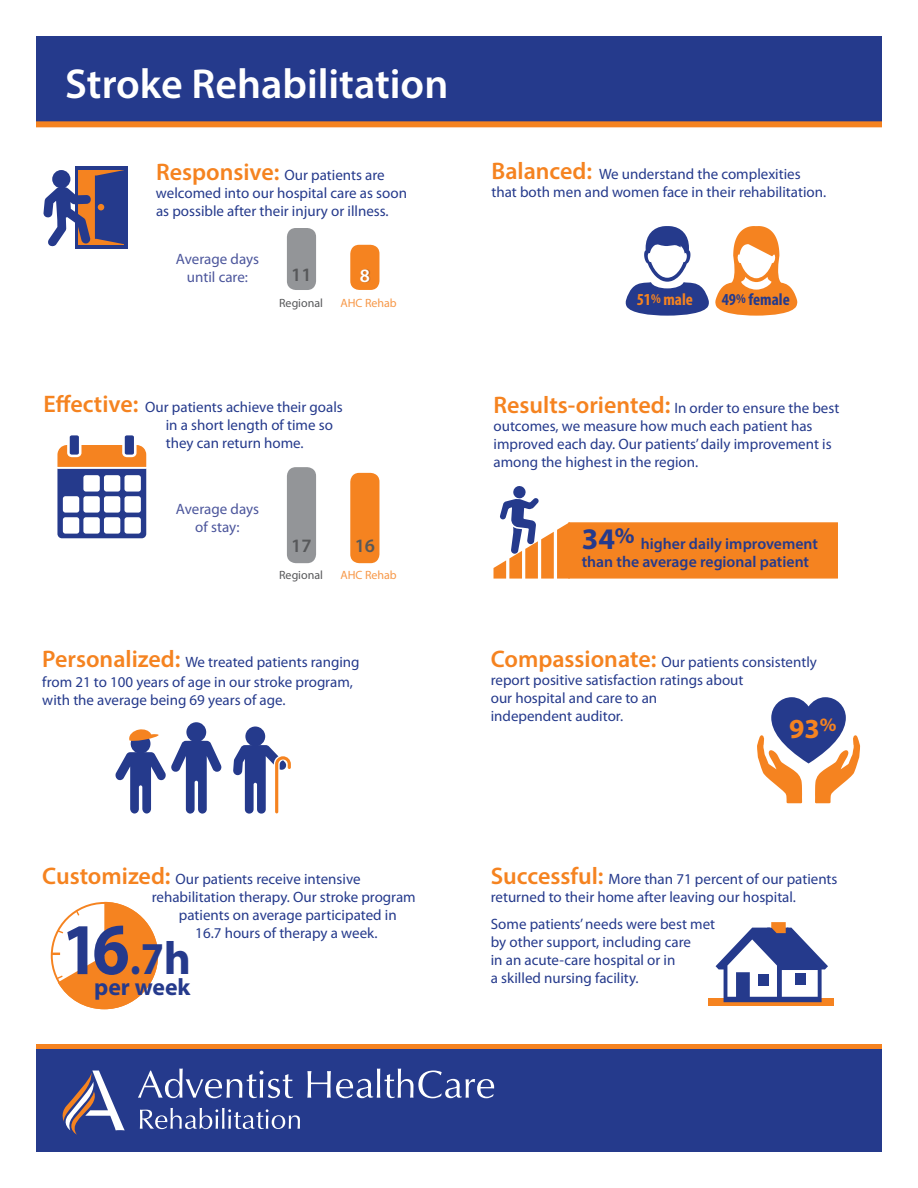
<style>
.page{position:relative;width:918px;height:1188px;background:#fff}
.page>*{position:absolute;margin:0;border:0;box-sizing:border-box;transform-origin:0 0}
.t1{font:700 73.5px "Myriad Pro";color:#253a8c;scale:.92 1}
.t2{font:600 42px "Myriad Pro";color:#fff}
.t3{font:700 27.6px "Myriad Pro";color:#f58320}
.t4{font:700 23.7px "Myriad Pro";color:#253a8c}
.t5{font:600 19.05px "Myriad Pro";color:#57585a}
.t6{font:600 19.05px "Myriad Pro";color:#fff}
.t7{font:700 condensed 16.95px "Myriad Pro";color:#253a8c}
.t8{font:700 condensed 16.95px "Myriad Pro";color:#f58320}
.t9{font:600 15.75px/18.9px "Myriad Pro";color:#253a8c}
.t10{font:15px/18px "Myriad Pro";color:#253a8c}
.t11{font:15px/18px "Myriad Pro";color:#4c569c;text-align:center}
.t12{font:12px "Myriad Pro";color:#f79848}
.t13{font:12px "Myriad Pro";color:#57585a}
.s1{font-weight:600;font-size:24px;color:#f58320}
.s2{font-weight:700;font-size:30px}
.s3{font-size:45.75px}
.s4{font-size:46.5px}
</style>
<div class="page">
<svg style="left:36px;top:1044px;width:846px;height:6px;background:#d27632"></svg>
<svg style="left:52px;top:902px;width:106px;height:107px"></svg>
<div style="left:186px;top:722px;width:20px;height:20px;background:#253a8c;border-radius:50%"></div>
<div style="left:245px;top:727px;width:20px;height:19px;background:#253a8c;border-radius:50%"></div>
<svg style="left:233px;top:745px;width:58px;height:69px"></svg>
<svg style="left:115px;top:729px;width:107px;height:85px"></svg>
<svg style="left:715px;top:226px;width:82px;height:90px"></svg>
<svg style="left:626px;top:226px;width:83px;height:90px"></svg>
<svg style="left:708px;top:999px;width:126px;height:7px"></svg>
<svg style="left:716px;top:922px;width:112px;height:80px"></svg>
<svg style="left:757px;top:697px;width:103px;height:106px"></svg>
<svg style="left:494px;top:486px;width:74px;height:93px"></svg>
<svg style="left:57px;top:435px;width:89px;height:103px"></svg>
<div style="left:287px;top:228px;width:29px;height:62px;background:#939598;border-radius:9px"></div>
<div style="left:350px;top:245px;width:29px;height:45px;background:#f58320;border-radius:9px"></div>
<div style="left:361px;top:269px;width:10px;height:14px;background:#231f20;opacity:.33"></div>
<div style="left:287px;top:467px;width:29px;height:96px;background:#939598;border-radius:9px"></div>
<div style="left:350px;top:473px;width:29px;height:90px;background:#f58320;border-radius:9px"></div>
<div style="left:568px;top:522px;width:270px;height:57px;background:#f58320;border:2px solid #f58320"></div>
<div style="left:75px;top:166px;width:53px;height:82px;background:#253a8c"></div>
<svg style="left:43px;top:170px;width:81px;height:77px"></svg>
<div style="left:52px;top:170px;width:18px;height:18px;background:#253a8c;border-radius:50%"></div>
<div style="left:36px;top:36px;width:846px;height:88px;background:#253a8c"></div>
<div style="left:36px;top:121px;width:846px;height:6px;background:#f58320"></div>
<div style="left:36px;top:1050px;width:846px;height:102px;background:#253a8c"></div>
<svg style="left:138px;top:1069px;width:155px;height:29px"></svg>
<svg style="left:307px;top:1069px;width:187px;height:29px"></svg>
<svg style="left:63px;top:1071px;width:62px;height:64px"></svg>
<svg style="left:140px;top:1108px;width:160px;height:21px"></svg>
<h2 class="t2" style="left:65px;top:57px;width:385px">Stroke Rehabilitation</h2>
<p class="t10" style="left:156px;top:166px;width:253px"><span class="s1">Responsive:</span> Our patients are welcomed into our hospital care as soon as possible after their injury or illness.</p>
<p class="t11" style="left:176px;top:250px;width:85px">Average days until care:</p>
<p class="t5" style="left:291px;top:262px;width:22px">11</p>
<p class="t6" style="left:360px;top:263px;width:12px">8</p>
<p class="t13" style="left:279px;top:296px;width:45px">Regional</p>
<p class="t12" style="left:340px;top:296px;width:58px">AHC Rehab</p>
<p class="t10" style="left:166px;top:398px;width:179px;text-indent:-122px"><span class="s1">Effective:</span> Our patients achieve their goals in a short length of time so they can return home.</p>
<p class="t10" style="left:491px;top:165px;width:336px"><span class="s1">Balanced:</span> We understand the complexities that both men and women face in their rehabilitation.</p>
<p class="t8" style="left:637px;top:289px;width:58px">51<sup>%</sup> male</p>
<p class="t7" style="left:722px;top:289px;width:69px">49<sup>%</sup> female</p>
<p class="t10" style="left:494px;top:398px;width:347px"><span class="s1">Results-oriented:</span> In order to ensure the best outcomes, we measure how much each patient has improved each day. Our patients’ daily improvement is among the highest in the region.</p>
<p class="t11" style="left:176px;top:500px;width:85px">Average days of stay:</p>
<p class="t5" style="left:291px;top:533px;width:22px">17</p>
<p class="t5" style="left:355px;top:533px;width:22px">16</p>
<p class="t9" style="left:582px;top:533px;width:238px"><span class="s2">34</span><sup>%</sup> higher daily improvement than the average regional patient</p>
<p class="t13" style="left:279px;top:568px;width:45px">Regional</p>
<p class="t12" style="left:340px;top:568px;width:58px">AHC Rehab</p>
<p class="t10" style="left:42px;top:652px;width:319px;line-height:19.5px"><span class="s1">Personalized:</span> We treated patients ranging from 21 to 100 years of age in our stroke program,</p>
<p class="t10" style="left:42px;top:690px;width:245px">with the average being 69 years of age.</p>
<p class="t10" style="left:42px;top:869px;width:320px"><span class="s1">Customized:</span> Our patients receive intensive</p>
<p class="t10" style="left:152px;top:887px;width:265px">rehabilitation therapy. Our stroke program</p>
<p class="t10" style="left:179px;top:905px;width:219px">patients on average participated in</p>
<p class="t10" style="left:195px;top:923px;width:184px">16.7 hours of therapy a week.</p>
<h3 class="t4" style="left:94px;top:972px;width:98px">per week</h3>
<h1 class="t1" style="left:62px;top:901px;width:142px">16<span class="s3">.7</span><span class="s4">h</span></h1>
<p class="t10" style="left:491px;top:653px;width:328px"><span class="s1">Compassionate:</span> Our patients consistently report positive satisfaction ratings about<br>our hospital and care to an<br>independent auditor.</p>
<h3 class="t3" style="left:789px;top:711px;width:49px">93<sup>%</sup></h3>
<p class="t10" style="left:491px;top:869px;width:348px"><span class="s1">Successful:</span> More than 71 percent of our patients returned to their home after leaving our hospital.</p>
<p class="t10" style="left:491px;top:914px;width:226px">Some patients’ needs were best met by other support, including care<br>in an acute-care hospital or in<br>a skilled nursing facility.</p>
</div>
